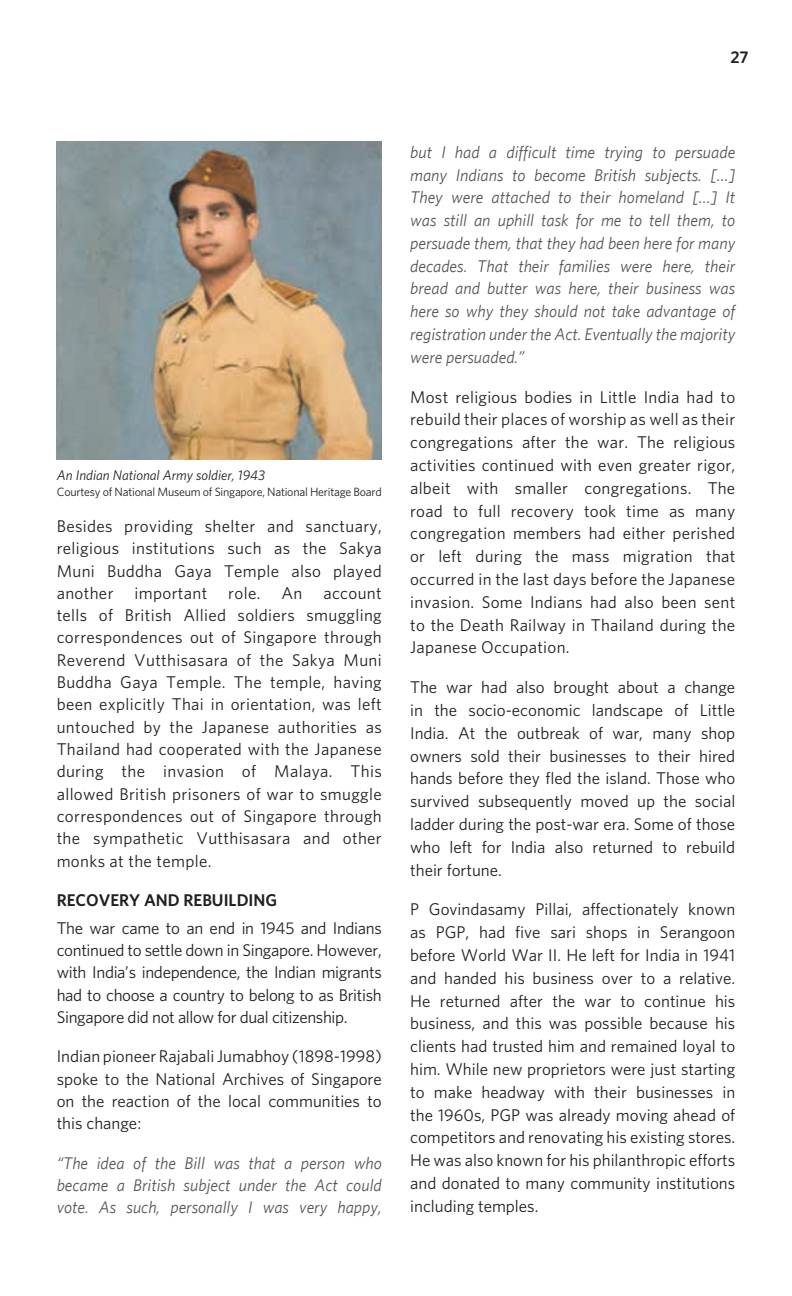
<style>
.page{position:relative;width:792px;height:1296px;background:#fff}
.page>*{position:absolute;margin:0;border:0;box-sizing:border-box;transform-origin:0 0}
.t1{font:17px/22.8px "Whitney HTF";color:#231f20;text-align:justify}
.t2{font:italic 17px/22.8px "Whitney";color:#57585a;text-align:justify}
.t3{font:600 17px "Whitney HTF";color:#231f20}
.t4{font:italic 14px "Whitney HTF";color:#231f20}
.t5{font:12px "Whitney HTF";letter-spacing:-.02em;color:#231f20}
</style>
<div class="page">
<img style="left:57px;top:142px;width:325px;height:318px">
<p class="t3" style="left:731px;top:46px;width:19px">27</p>
<p class="t4" style="left:57px;top:467px;width:210px">An Indian National Army soldier, 1943</p>
<p class="t5" style="left:57px;top:484px;width:326px">Courtesy of National Museum of Singapore, National Heritage Board</p>
<p class="t1" style="left:57px;top:514px;width:327px">Besides providing shelter and sanctuary, religious institutions such as the Sakya Muni Buddha Gaya Temple also played another important role. An account tells of British Allied soldiers smuggling correspondences out of Singapore through Reverend Vutthisasara of the Sakya Muni Buddha Gaya Temple. The temple, having been explicitly Thai in orientation, was left untouched by the Japanese authorities as Thailand had cooperated with the Japanese during the invasion of Malaya. This allowed British prisoners of war to smuggle correspondences out of Singapore through the sympathetic Vutthisasara and other monks at the temple.</p>
<p class="t3" style="left:57px;top:890px;width:222px">RECOVERY AND REBUILDING</p>
<p class="t1" style="left:57px;top:916px;width:327px">The war came to an end in 1945 and Indians continued to settle down in Singapore. However, with India’s independence, the Indian migrants had to choose a country to belong to as British Singapore did not allow for dual citizenship.</p>
<p class="t1" style="left:57px;top:1045px;width:327px">Indian pioneer Rajabali Jumabhoy (1898-1998) spoke to the National Archives of Singapore on the reaction of the local communities to this change:</p>
<p class="t2" style="left:57px;top:1151px;width:327px">“The idea of the Bill was that a person who became a British subject under the Act could vote. As such, personally I was very happy,</p>
<p class="t2" style="left:410px;top:140px;width:327px">but I had a difficult time trying to persuade many Indians to become British subjects. […] They were attached to their homeland […] It was still an uphill task for me to tell them, to persuade them, that they had been here for many decades. That their families were here, their bread and butter was here, their business was here so why they should not take advantage of registration under the Act. Eventually the majority were persuaded.”</p>
<p class="t1" style="left:410px;top:385px;width:327px">Most religious bodies in Little India had to rebuild their places of worship as well as their congregations after the war. The religious activities continued with even greater rigor, albeit with smaller congregations. The road to full recovery took time as many congregation members had either perished or left during the mass migration that occurred in the last days before the Japanese invasion. Some Indians had also been sent to the Death Railway in Thailand during the Japanese Occupation.</p>
<p class="t1" style="left:410px;top:676px;width:327px">The war had also brought about a change in the socio-economic landscape of Little India. At the outbreak of war, many shop owners sold their businesses to their hired hands before they fled the island. Those who survived subsequently moved up the social ladder during the post-war era. Some of those who left for India also returned to rebuild their fortune.</p>
<p class="t1" style="left:410px;top:898px;width:327px">P Govindasamy Pillai, affectionately known as PGP, had five sari shops in Serangoon before World War II. He left for India in 1941 and handed his business over to a relative.<br>He returned after the war to continue his business, and this was possible because his clients had trusted him and remained loyal to him. While new proprietors were just starting to make headway with their businesses in the 1960s, PGP was already moving ahead of competitors and renovating his existing stores.<br>He was also known for his philanthropic efforts and donated to many community institutions including temples.</p>
</div>
